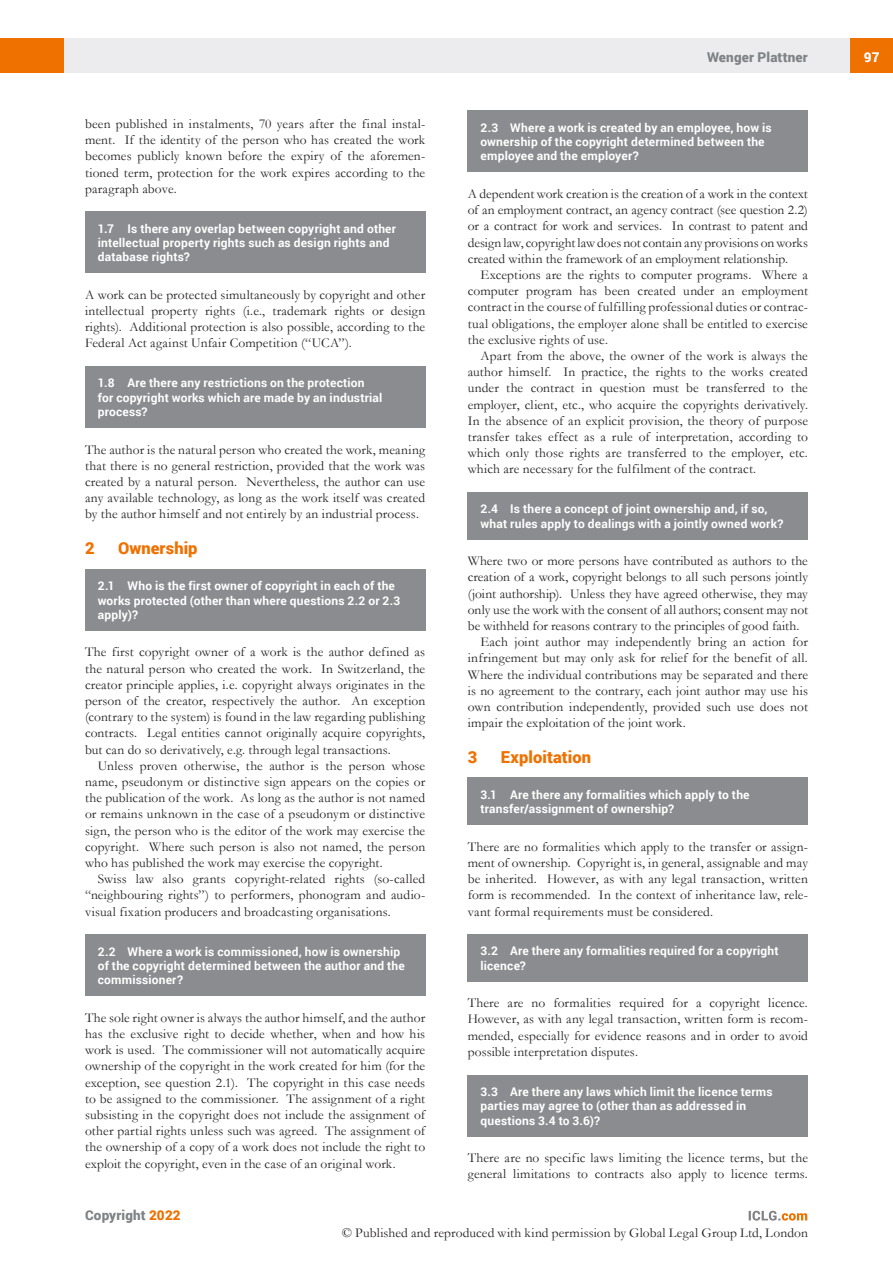
<style>
.page{position:relative;width:893px;height:1263px;background:#fff}
.page>*{position:absolute;margin:0;border:0;box-sizing:border-box;transform-origin:0 0}
.MS_Heading{font:900 16.5px "Roboto";letter-spacing:.005em;color:#ef7100}
.MS_Body_Text_-_First{font:13.5px/16.2px "Garamond";letter-spacing:.01em;color:#231f20;text-align:justify}
.MS_Body_Text_-_Secon{font:13.5px/16.2px "Garamond";letter-spacing:.01em;color:#231f20;text-align:justify}
.t1{font:900 13.5px "Roboto";letter-spacing:.015em;color:#808285}
.t2{font:900 13.5px "Roboto";color:#fff}
.MS_-_Question{font:700 12px/14.4px "Roboto";letter-spacing:.015em;color:#fff}
.MS_-_Question_follow{font:700 12px/14.4px "Roboto";letter-spacing:.015em;color:#fff}
.s1{color:#ef7100}
</style>
<div class="page">
<div style="left:64px;top:38px;width:786px;height:34px;background:#ececee"></div>
<div style="left:850px;top:38px;width:43px;height:34px;background:#ef7100"></div>
<div style="left:0;top:38px;width:64px;height:34px;background:#ef7100"></div>
<svg style="left:749px;top:1211px;width:58px;height:9px"></svg>
<div style="left:468px;top:111px;width:340px;height:61px;background:#8a8c8f"></div>
<div style="left:468px;top:492px;width:340px;height:47px;background:#8a8c8f"></div>
<div style="left:468px;top:778px;width:340px;height:47px;background:#8a8c8f"></div>
<div style="left:468px;top:934px;width:340px;height:47px;background:#8a8c8f"></div>
<div style="left:468px;top:1075px;width:340px;height:61px;background:#8a8c8f"></div>
<div style="left:85px;top:212px;width:340px;height:61px;background:#8a8c8f"></div>
<div style="left:85px;top:366px;width:340px;height:62px;background:#8a8c8f"></div>
<div style="left:85px;top:569px;width:340px;height:62px;background:#8a8c8f"></div>
<div style="left:85px;top:934px;width:340px;height:62px;background:#8a8c8f"></div>
<p class="MS_Body_Text_-_Secon" style="left:85px;top:115px;width:342px">been published in instalments, 70 years after the final instal&shy;ment. If the identity of the person who has created the work becomes publicly known before the expiry of the aforemen&shy;tioned term, protection for the work expires according to the paragraph above.</p>
<p class="MS_-_Question" style="left:98px;top:221px;width:300px">1.7 Is there any overlap between copyright and other intellectual property rights such as design rights and database rights?</p>
<p class="MS_Body_Text_-_First" style="left:85px;top:286px;width:342px">A work can be protected simultaneously by copyright and other intellectual property rights (i.e., trademark rights or design rights). Additional protection is also possible, according to the Federal Act against Unfair Competition (“UCA”).</p>
<p class="MS_-_Question" style="left:98px;top:375px;width:286px">1.8 Are there any restrictions on the protection for copyright works which are made by an industrial process?</p>
<p class="MS_Body_Text_-_First" style="left:85px;top:441px;width:342px">The author is the natural person who created the work, meaning that there is no general restriction, provided that the work was created by a natural person. Nevertheless, the author can use any available technology, as long as the work itself was created by the author himself and not entirely by an industrial process.</p>
<p class="MS_Heading" style="left:85px;top:537px;width:11px">2</p>
<p class="MS_Heading" style="left:118px;top:537px;width:81px">Ownership</p>
<p class="MS_-_Question_follow" style="left:98px;top:578px;width:304px">2.1 Who is the first owner of copyright in each of the works protected (other than where questions 2.2 or 2.3 apply)?</p>
<p class="MS_Body_Text_-_First" style="left:85px;top:644px;width:342px">The first copyright owner of a work is the author defined as the natural person who created the work. In Switzerland, the creator principle applies, i.e. copyright always originates in the person of the creator, respectively the author. An exception (contrary to the system) is found in the law regarding publishing contracts. Legal entities cannot originally acquire copyrights, but can do so derivatively, e.g. through legal transactions.</p>
<p class="MS_Body_Text_-_Secon" style="left:85px;top:757px;width:342px;text-indent:13px">Unless proven otherwise, the author is the person whose name, pseudonym or distinctive sign appears on the copies or the publication of the work. As long as the author is not named or remains unknown in the case of a pseudonym or distinctive sign, the person who is the editor of the work may exercise the copyright. Where such person is also not named, the person who has published the work may exercise the copyright.</p>
<p class="MS_Body_Text_-_Secon" style="left:85px;top:870px;width:342px;text-indent:13px">Swiss law also grants copyright-related rights (so-called “neighbouring rights”) to performers, phonogram and audio&shy;visual fixation producers and broadcasting organisations.</p>
<p class="MS_-_Question" style="left:98px;top:944px;width:309px">2.2 Where a work is commissioned, how is ownership of the copyright determined between the author and the commissioner?</p>
<p class="MS_Body_Text_-_First" style="left:85px;top:1009px;width:342px">The sole right owner is always the author himself, and the author has the exclusive right to decide whether, when and how his work is used. The commissioner will not automatically acquire ownership of the copyright in the work created for him (for the exception, see question 2.1). The copyright in this case needs to be assigned to the commissioner. The assignment of a right subsisting in the copyright does not include the assignment of other partial rights unless such was agreed. The assignment of the ownership of a copy of a work does not include the right to exploit the copyright, even in the case of an original work.</p>
<p class="t1" style="left:85px;top:1206px;width:97px">Copyright <span class="s1">2022</span></p>
<p class="t1" style="left:707px;top:48px;width:102px">Wenger Plattner</p>
<p class="t2" style="left:864px;top:48px;width:17px">97</p>
<p class="MS_-_Question" style="left:480px;top:120px;width:293px">2.3 Where a work is created by an employee, how is ownership of the copyright determined between the employee and the employer?</p>
<p class="MS_Body_Text_-_First" style="left:468px;top:185px;width:342px">A dependent work creation is the creation of a work in the context of an employment contract, an agency contract (see question 2.2) or a contract for work and services. In contrast to patent and design law, copyright law does not contain any provisions on works created within the framework of an employment relationship.</p>
<p class="MS_Body_Text_-_Secon" style="left:468px;top:266px;width:342px;text-indent:13px">Exceptions are the rights to computer programs. Where a computer program has been created under an employment contract in the course of fulfilling professional duties or contrac&shy;tual obligations, the employer alone shall be entitled to exercise the exclusive rights of use.</p>
<p class="MS_Body_Text_-_Secon" style="left:468px;top:347px;width:342px;text-indent:13px">Apart from the above, the owner of the work is always the author himself. In practice, the rights to the works created under the contract in question must be transferred to the employer, client, etc., who acquire the copyrights derivatively.<br>In the absence of an explicit provision, the theory of purpose transfer takes effect as a rule of interpretation, according to which only those rights are transferred to the employer, etc. which are necessary for the fulfilment of the contract.</p>
<p class="MS_-_Question" style="left:480px;top:501px;width:305px">2.4 Is there a concept of joint ownership and, if so, what rules apply to dealings with a jointly owned work?</p>
<p class="MS_Body_Text_-_First" style="left:468px;top:552px;width:342px">Where two or more persons have contributed as authors to the creation of a work, copyright belongs to all such persons jointly (joint authorship). Unless they have agreed otherwise, they may only use the work with the consent of all authors; consent may not be withheld for reasons contrary to the principles of good faith.</p>
<p class="MS_Body_Text_-_Secon" style="left:468px;top:633px;width:342px;text-indent:13px">Each joint author may independently bring an action for infringement but may only ask for relief for the benefit of all.<br>Where the individual contributions may be separated and there is no agreement to the contrary, each joint author may use his own contribution independently, provided such use does not impair the exploitation of the joint work.</p>
<p class="MS_Heading" style="left:468px;top:746px;width:11px">3</p>
<p class="MS_Heading" style="left:501px;top:746px;width:92px">Exploitation</p>
<p class="MS_-_Question_follow" style="left:480px;top:787px;width:271px">3.1 Are there any formalities which apply to the transfer/assignment of ownership?</p>
<p class="MS_Body_Text_-_First" style="left:468px;top:838px;width:342px">There are no formalities which apply to the transfer or assign&shy;ment of ownership. Copyright is, in general, assignable and may be inherited. However, as with any legal transaction, written form is recommended. In the context of inheritance law, rele&shy;vant formal requirements must be considered.</p>
<p class="MS_-_Question" style="left:480px;top:943px;width:300px">3.2 Are there any formalities required for a copyright licence?</p>
<p class="MS_Body_Text_-_First" style="left:468px;top:994px;width:342px">There are no formalities required for a copyright licence.<br>However, as with any legal transaction, written form is recom&shy;mended, especially for evidence reasons and in order to avoid possible interpretation disputes.</p>
<p class="MS_-_Question" style="left:480px;top:1084px;width:294px">3.3 Are there any laws which limit the licence terms parties may agree to (other than as addressed in questions 3.4 to 3.6)?</p>
<p class="MS_Body_Text_-_First" style="left:468px;top:1149px;width:342px">There are no specific laws limiting the licence terms, but the general limitations to contracts also apply to licence terms.</p>
<p class="MS_Body_Text_-_First" style="left:342px;top:1225px;width:467px">© Published and reproduced with kind permission by Global Legal Group Ltd, London</p>
</div>
